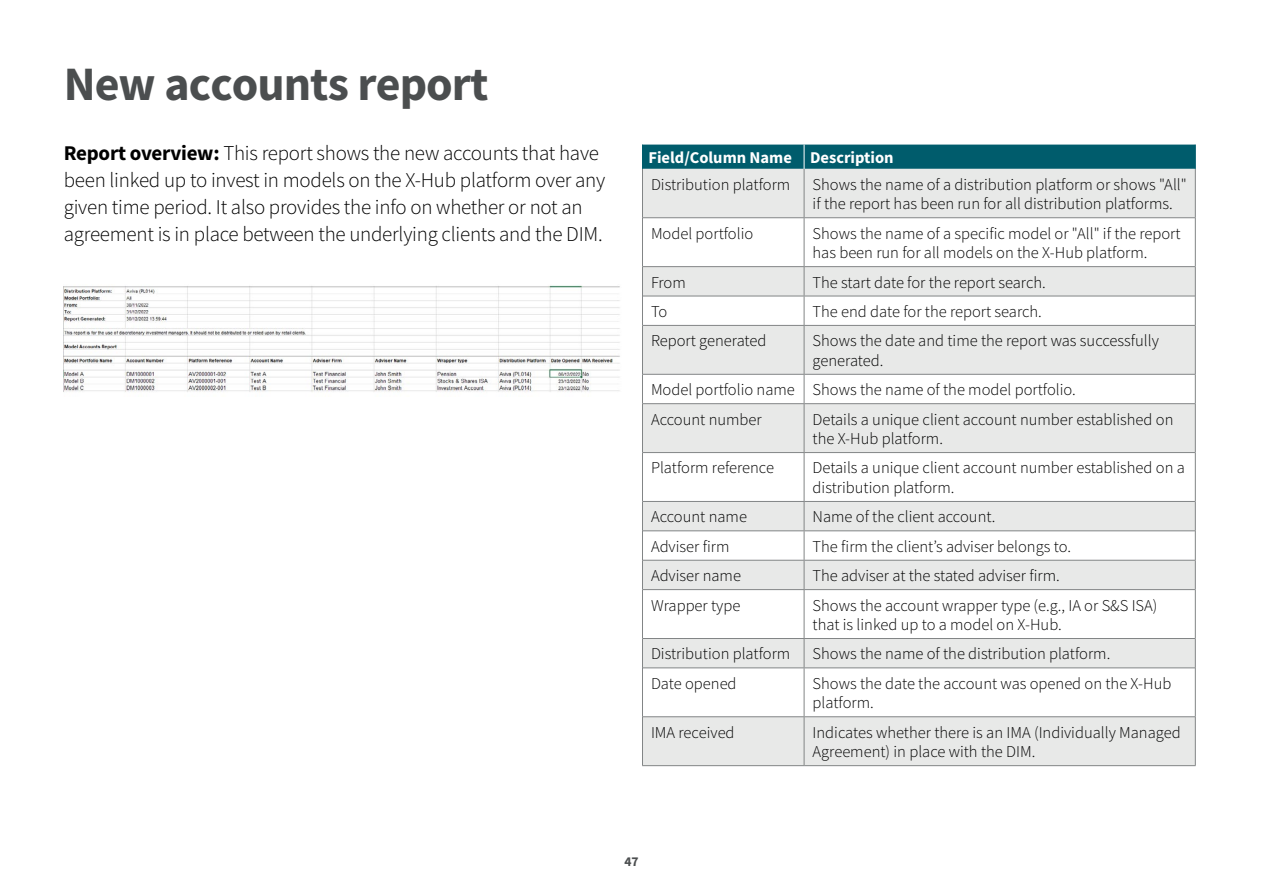
<style>
.page{position:relative;width:1263px;height:893px;background:#fff}
.page>*{position:absolute;margin:0;border:0;box-sizing:border-box;transform-origin:0 0}
.t1{font:700 48px "Source Sans Pro";letter-spacing:-.02em;color:#4b4e4f}
.t2{font:300 21px/27px "Source Sans Pro";letter-spacing:-.01em;color:#000}
.t3{font:300 16.5px/19.5px "Source Sans Pro";color:#000}
.t4{font:700 16.5px "Source Sans Pro";color:#fff}
.t5{font:700 13.5px "Source Sans Pro";color:#4b4e4f}
.s1{font-weight:700}
</style>
<div class="page">
<div style="left:643px;top:169px;width:552px;height:48px;background:#e8e9e8"></div>
<svg style="left:643px;top:218px;width:552px;height:283px"></svg>
<svg style="left:643px;top:502px;width:552px;height:263px;fill:#e8e9e8"></svg>
<hr style="left:804px;top:169px;width:1px;height:48px;background:#828586">
<hr style="left:643px;top:217px;width:161px;height:1px;background:#828586">
<hr style="left:804px;top:217px;width:391px;height:1px;background:#828586">
<hr style="left:804px;top:218px;width:1px;height:48px;background:#828586">
<hr style="left:643px;top:266px;width:161px;height:1px;background:#828586">
<hr style="left:804px;top:266px;width:391px;height:1px;background:#828586">
<hr style="left:643px;top:296px;width:161px;height:1px;background:#828586">
<hr style="left:804px;top:296px;width:391px;height:1px;background:#828586">
<svg style="left:804px;top:267px;width:1px;height:58px"></svg>
<hr style="left:643px;top:325px;width:161px;height:1px;background:#828586">
<hr style="left:804px;top:325px;width:391px;height:1px;background:#828586">
<hr style="left:804px;top:326px;width:1px;height:48px;background:#828586">
<hr style="left:643px;top:374px;width:161px;height:1px;background:#828586">
<hr style="left:804px;top:374px;width:391px;height:1px;background:#828586">
<svg style="left:804px;top:375px;width:1px;height:28px"></svg>
<hr style="left:643px;top:403px;width:161px;height:1px;background:#828586">
<hr style="left:804px;top:403px;width:391px;height:1px;background:#828586">
<hr style="left:804px;top:404px;width:1px;height:48px;background:#828586">
<hr style="left:643px;top:452px;width:161px;height:1px;background:#828586">
<hr style="left:804px;top:452px;width:391px;height:1px;background:#828586">
<hr style="left:804px;top:453px;width:1px;height:48px;background:#828586">
<svg style="left:804px;top:502px;width:1px;height:87px"></svg>
<hr style="left:804px;top:590px;width:1px;height:48px;background:#828586">
<svg style="left:804px;top:639px;width:1px;height:28px"></svg>
<hr style="left:804px;top:668px;width:1px;height:48px;background:#828586">
<hr style="left:804px;top:717px;width:1px;height:48px;background:#828586">
<hr style="left:643px;top:501px;width:161px;height:1px;background:#828586">
<hr style="left:804px;top:501px;width:391px;height:1px;background:#828586">
<hr style="left:643px;top:530px;width:161px;height:1px;background:#828586">
<hr style="left:804px;top:530px;width:391px;height:1px;background:#828586">
<hr style="left:643px;top:560px;width:161px;height:1px;background:#828586">
<hr style="left:804px;top:560px;width:391px;height:1px;background:#828586">
<hr style="left:643px;top:589px;width:161px;height:1px;background:#828586">
<hr style="left:804px;top:589px;width:391px;height:1px;background:#828586">
<hr style="left:643px;top:638px;width:161px;height:1px;background:#828586">
<hr style="left:804px;top:638px;width:391px;height:1px;background:#828586">
<hr style="left:643px;top:667px;width:161px;height:1px;background:#828586">
<hr style="left:804px;top:667px;width:391px;height:1px;background:#828586">
<hr style="left:643px;top:716px;width:161px;height:1px;background:#828586">
<hr style="left:804px;top:716px;width:391px;height:1px;background:#828586">
<hr style="left:642px;top:765px;width:162px;height:1px;background:#828586">
<hr style="left:804px;top:765px;width:392px;height:1px;background:#828586">
<hr style="left:642px;top:169px;width:1px;height:49px;background:#828586">
<hr style="left:1195px;top:169px;width:1px;height:49px;background:#828586">
<hr style="left:642px;top:218px;width:1px;height:49px;background:#828586">
<hr style="left:1195px;top:218px;width:1px;height:49px;background:#828586">
<svg style="left:642px;top:267px;width:1px;height:58px"></svg>
<svg style="left:1195px;top:267px;width:1px;height:58px"></svg>
<hr style="left:642px;top:325px;width:1px;height:49px;background:#828586">
<hr style="left:1195px;top:325px;width:1px;height:49px;background:#828586">
<hr style="left:642px;top:374px;width:1px;height:30px;background:#828586">
<hr style="left:1195px;top:374px;width:1px;height:30px;background:#828586">
<hr style="left:642px;top:404px;width:1px;height:49px;background:#828586">
<hr style="left:1195px;top:404px;width:1px;height:49px;background:#828586">
<hr style="left:642px;top:453px;width:1px;height:48px;background:#828586">
<hr style="left:1195px;top:453px;width:1px;height:48px;background:#828586">
<hr style="left:642px;top:501px;width:1px;height:30px;background:#828586">
<hr style="left:1195px;top:501px;width:1px;height:30px;background:#828586">
<svg style="left:642px;top:531px;width:1px;height:29px"></svg>
<svg style="left:1195px;top:531px;width:1px;height:29px"></svg>
<hr style="left:642px;top:560px;width:1px;height:30px;background:#828586">
<hr style="left:1195px;top:560px;width:1px;height:30px;background:#828586">
<hr style="left:642px;top:590px;width:1px;height:48px;background:#828586">
<hr style="left:1195px;top:590px;width:1px;height:48px;background:#828586">
<hr style="left:642px;top:638px;width:1px;height:30px;background:#828586">
<hr style="left:1195px;top:638px;width:1px;height:30px;background:#828586">
<hr style="left:642px;top:668px;width:1px;height:49px;background:#828586">
<hr style="left:1195px;top:668px;width:1px;height:49px;background:#828586">
<hr style="left:642px;top:717px;width:1px;height:48px;background:#828586">
<hr style="left:1195px;top:717px;width:1px;height:48px;background:#828586">
<div style="left:642px;top:145px;width:554px;height:24px;background:#005c6c"></div>
<img style="left:64px;top:285px;width:556px;height:107px">
<h1 class="t1" style="left:64px;top:51px;width:426px">New accounts report</h1>
<p class="t2" style="left:64px;top:140px;width:543px"><span class="s1">Report overview:</span> This report shows the new accounts that have been linked up to invest in models on the X-Hub platform over any given time period. It also provides the info on whether or not an agreement is in place between the underlying clients and the DIM.</p>
<p class="t4" style="left:648px;top:146px;width:247px">Field/Column Name Description</p>
<p class="t3" style="left:651px;top:175px;width:141px">Distribution platform</p>
<p class="t3" style="left:812px;top:175px;width:376px">Shows the name of a distribution platform or shows "All" if the report has been run for all distribution platforms.</p>
<p class="t3" style="left:651px;top:223px;width:104px">Model portfolio</p>
<p class="t3" style="left:812px;top:223px;width:370px">Shows the name of a specific model or "All" if the report has been run for all models on the X-Hub platform.</p>
<p class="t3" style="left:651px;top:272px;width:36px">From</p>
<p class="t3" style="left:812px;top:272px;width:235px">The start date for the report search.</p>
<p class="t3" style="left:651px;top:302px;width:18px">To</p>
<p class="t3" style="left:812px;top:302px;width:231px">The end date for the report search.</p>
<p class="t3" style="left:651px;top:331px;width:117px">Report generated</p>
<p class="t3" style="left:812px;top:331px;width:348px">Shows the date and time the report was successfully generated.</p>
<p class="t3" style="left:651px;top:375px;width:426px;line-height:29.4px">Model portfolio name Shows the name of the model portfolio.<br>Account number</p>
<p class="t3" style="left:812px;top:409px;width:362px">Details a unique client account number established on the X-Hub platform.</p>
<p class="t3" style="left:651px;top:458px;width:125px">Platform reference</p>
<p class="t3" style="left:812px;top:458px;width:374px">Details a unique client account number established on a distribution platform.</p>
<p class="t3" style="left:651px;top:507px;width:97px">Account name</p>
<p class="t3" style="left:812px;top:507px;width:184px">Name of the client account.</p>
<p class="t3" style="left:651px;top:537px;width:80px">Adviser firm</p>
<p class="t3" style="left:812px;top:537px;width:260px">The firm the client’s adviser belongs to.</p>
<p class="t3" style="left:651px;top:566px;width:92px">Adviser name</p>
<p class="t3" style="left:812px;top:566px;width:249px">The adviser at the stated adviser firm.</p>
<p class="t3" style="left:651px;top:595px;width:91px">Wrapper type</p>
<p class="t3" style="left:812px;top:595px;width:346px">Shows the account wrapper type (e.g., IA or S&amp;S ISA) that is linked up to a model on X-Hub.</p>
<p class="t3" style="left:651px;top:644px;width:141px">Distribution platform</p>
<p class="t3" style="left:812px;top:644px;width:299px">Shows the name of the distribution platform.</p>
<p class="t3" style="left:651px;top:674px;width:87px">Date opened</p>
<p class="t3" style="left:812px;top:674px;width:360px">Shows the date the account was opened on the X-Hub platform.</p>
<p class="t3" style="left:651px;top:722px;width:85px">IMA received</p>
<p class="t3" style="left:812px;top:722px;width:370px">Indicates whether there is an IMA (Individually Managed<br>Agreement) in place with the DIM.</p>
<p class="t5" style="left:624px;top:852px;width:16px">47</p>
</div>
